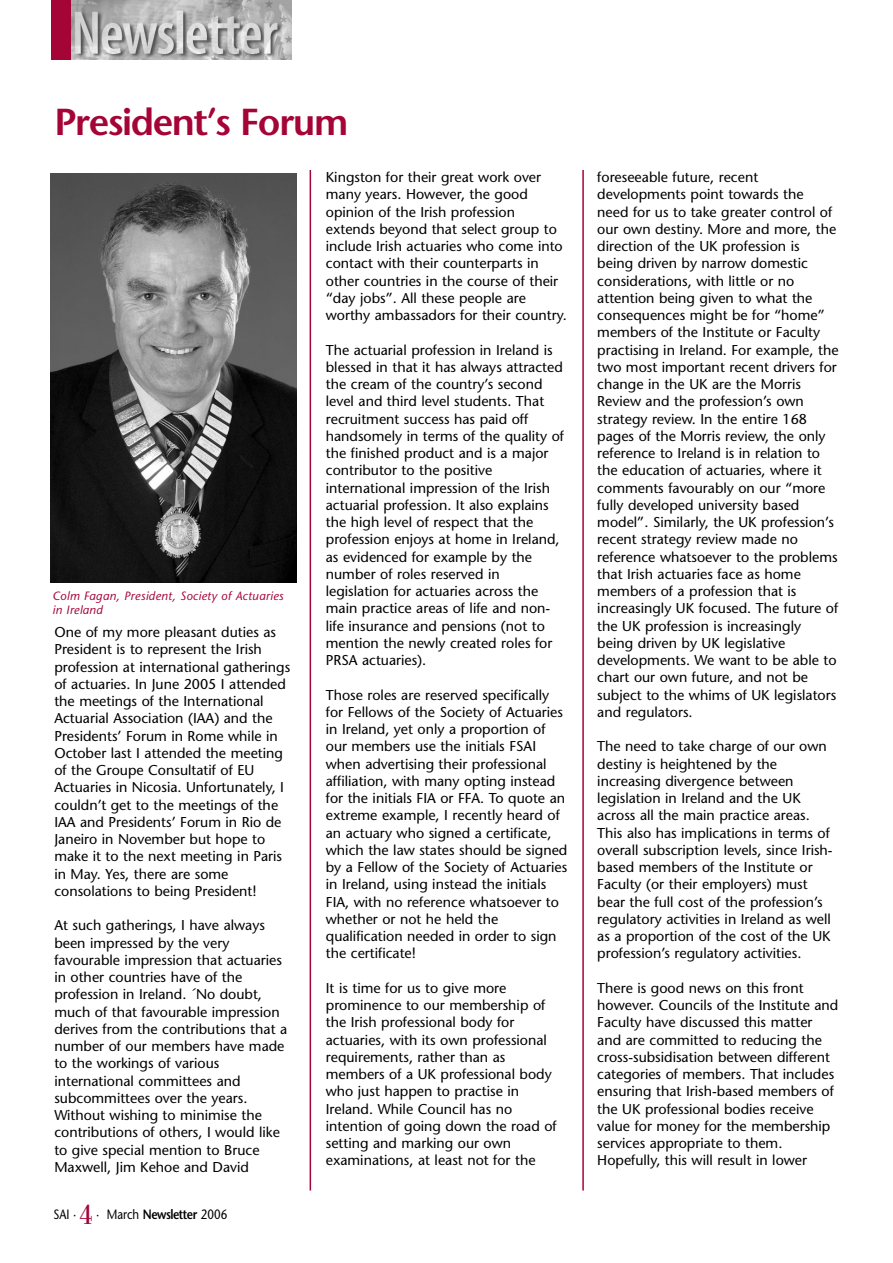
<style>
.page{position:relative;width:893px;height:1263px;background:#fff}
.page>*{position:absolute;margin:0;border:0;box-sizing:border-box;transform-origin:0 0}
.t1{font:600 37.5px "Stone Sans";letter-spacing:-.04em;color:#a50437}
.t2{font:30px "Bodoni";color:#a50437;scale:.85 1}
.t3{font:14.25px/17.2px "Stone Sans";color:#000}
.t4{font:13.5px "Stone Sans";color:#000;scale:.85 1}
.t5{font:italic 12px/14.4px "Stone Sans";letter-spacing:.025em;color:#a50437}
.s1{font-weight:600}
</style>
<div class="page">
<img style="left:70px;top:0;width:221px;height:60px">
<div style="left:51px;top:0;width:19px;height:60px;background:#a50437"></div>
<hr style="left:310px;top:157px;width:1px;height:1034px;background:#a50437">
<hr style="left:582px;top:157px;width:2px;height:1034px;background:#a50437">
<div style="left:53px;top:106px;width:792px;height:64px;background:#fff"></div>
<img style="left:50px;top:173px;width:246px;height:410px">
<h1 class="t1" style="left:54px;top:108px;width:296px">President’s Forum</h1>
<p class="t5" style="left:53px;top:590px;width:233px">Colm Fagan, President, Society of Actuaries in Ireland</p>
<p class="t3" style="left:54px;top:625px;width:237px">One of my more pleasant duties as President is to represent the Irish profession at international gatherings of actuaries. In June 2005 I attended the meetings of the International Actuarial Association (IAA) and the Presidents’ Forum in Rome while in October last I attended the meeting of the Groupe Consultatif of EU Actuaries in Nicosia. Unfortunately, I couldn’t get to the meetings of the IAA and Presidents’ Forum in Rio de Janeiro in November but hope to make it to the next meeting in Paris in May. Yes, there are some consolations to being President!</p>
<p class="t3" style="left:54px;top:918px;width:234px">At such gatherings, I have always been impressed by the very favourable impression that actuaries in other countries have of the profession in Ireland. ´No doubt, much of that favourable impression derives from the contributions that a number of our members have made to the workings of various international committees and subcommittees over the years.<br>Without wishing to minimise the contributions of others, I would like to give special mention to Bruce<br>Maxwell, Jim Kehoe and David</p>
<p class="t4" style="left:53px;top:1209px;width:28px">SAI ·</p>
<h2 class="t2" style="left:80px;top:1203px;width:16px">4</h2>
<p class="t4" style="left:96px;top:1209px;width:156px">· March <span class="s1">Newsletter</span> 2006</p>
<p class="t3" style="left:326px;top:170px;width:243px">Kingston for their great work over many years. However, the good opinion of the Irish profession extends beyond that select group to include Irish actuaries who come into contact with their counterparts in other countries in the course of their “day jobs”. All these people are worthy ambassadors for their country.</p>
<p class="t3" style="left:326px;top:342px;width:240px">The actuarial profession in Ireland is blessed in that it has always attracted the cream of the country’s second level and third level students. That recruitment success has paid off handsomely in terms of the quality of the finished product and is a major contributor to the positive international impression of the Irish actuarial profession. It also explains the high level of respect that the profession enjoys at home in Ireland, as evidenced for example by the number of roles reserved in legislation for actuaries across the main practice areas of life and non&shy;life insurance and pensions (not to mention the newly created roles for PRSA actuaries).</p>
<p class="t3" style="left:326px;top:687px;width:243px">Those roles are reserved specifically for Fellows of the Society of Actuaries in Ireland, yet only a proportion of our members use the initials FSAI when advertising their professional affiliation, with many opting instead for the initials FIA or FFA. To quote an extreme example, I recently heard of an actuary who signed a certificate, which the law states should be signed by a Fellow of the Society of Actuaries in Ireland, using instead the initials FIA, with no reference whatsoever to whether or not he held the qualification needed in order to sign the certificate!</p>
<p class="t3" style="left:326px;top:981px;width:232px">It is time for us to give more prominence to our membership of the Irish professional body for actuaries, with its own professional requirements, rather than as members of a UK professional body who just happen to practise in<br>Ireland. While Council has no intention of going down the road of setting and marking our own examinations, at least not for the</p>
<p class="t3" style="left:597px;top:170px;width:243px">foreseeable future, recent developments point towards the<br>need for us to take greater control of our own destiny. More and more, the direction of the UK profession is being driven by narrow domestic considerations, with little or no attention being given to what the consequences might be for “home” members of the Institute or Faculty practising in Ireland. For example, the two most important recent drivers for change in the UK are the Morris Review and the profession’s own strategy review. In the entire 168 pages of the Morris review, the only reference to Ireland is in relation to the education of actuaries, where it comments favourably on our “more fully developed university based model”. Similarly, the UK profession’s recent strategy review made no reference whatsoever to the problems that Irish actuaries face as home members of a profession that is increasingly UK focused. The future of the UK profession is increasingly being driven by UK legislative developments. We want to be able to chart our own future, and not be subject to the whims of UK legislators and regulators.</p>
<p class="t3" style="left:597px;top:739px;width:237px">The need to take charge of our own destiny is heightened by the increasing divergence between legislation in Ireland and the UK across all the main practice areas.<br>This also has implications in terms of overall subscription levels, since Irish&shy;based members of the Institute or Faculty (or their employers) must bear the full cost of the profession’s regulatory activities in Ireland as well as a proportion of the cost of the UK profession’s regulatory activities.</p>
<p class="t3" style="left:597px;top:981px;width:242px">There is good news on this front however. Councils of the Institute and Faculty have discussed this matter and are committed to reducing the cross-subsidisation between different categories of members. That includes ensuring that Irish-based members of the UK professional bodies receive value for money for the membership services appropriate to them.<br>Hopefully, this will result in lower</p>
</div>
